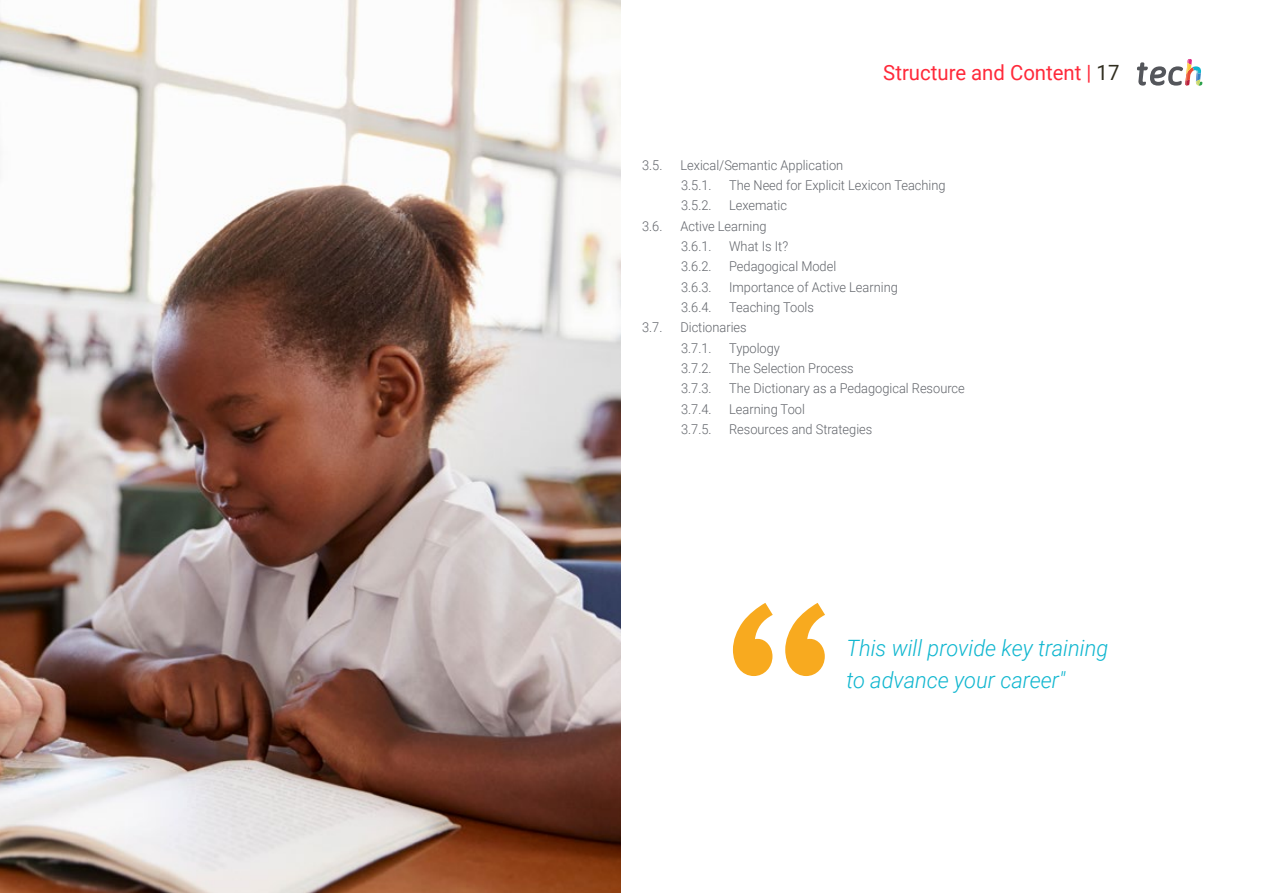
<style>
.page{position:relative;width:1263px;height:893px;background:#fff}
.page>*{position:absolute;margin:0;border:0;box-sizing:border-box;transform-origin:0 0}
.t1{font:italic 300 22.5px/31.5px "Roboto";color:#0fb6cf}
.t2{font:21px "Roboto";color:#ff293a}
.t3{font:300 13.5px/20.4px "Roboto";color:#61646a;scale:.95 1}
.s1{color:#312e20}
</style>
<div class="page">
<img style="left:0;top:0;width:621px;height:893px">
<svg style="left:733px;top:603px;width:92px;height:73px"></svg>
<svg style="left:1137px;top:59px;width:65px;height:27px"></svg>
<h2 class="t2" style="left:883px;top:57px;width:238px">Structure and Content | <span class="s1">17</span></h2>
<p class="t3" style="left:642px;top:154px;width:23px">3.5.</p>
<p class="t3" style="left:680px;top:154px;width:173px">Lexical/Semantic Application<br>3.5.1.</p>
<p class="t3" style="left:729px;top:174px;width:229px">The Need for Explicit Lexicon Teaching</p>
<p class="t3" style="left:681px;top:195px;width:34px">3.5.2.</p>
<p class="t3" style="left:729px;top:195px;width:63px">Lexematic</p>
<p class="t3" style="left:642px;top:215px;width:23px">3.6.</p>
<p class="t3" style="left:680px;top:215px;width:92px">Active Learning<br>3.6.1.</p>
<p class="t3" style="left:729px;top:235px;width:64px">What Is It?</p>
<p class="t3" style="left:681px;top:256px;width:34px">3.6.2.</p>
<p class="t3" style="left:729px;top:256px;width:114px">Pedagogical Model</p>
<p class="t3" style="left:681px;top:276px;width:34px">3.6.3.</p>
<p class="t3" style="left:729px;top:276px;width:179px">Importance of Active Learning</p>
<p class="t3" style="left:681px;top:296px;width:34px">3.6.4.</p>
<p class="t3" style="left:729px;top:296px;width:91px">Teaching Tools</p>
<p class="t3" style="left:642px;top:317px;width:23px">3.7.</p>
<p class="t3" style="left:680px;top:317px;width:71px">Dictionaries<br>3.7.1.</p>
<p class="t3" style="left:729px;top:337px;width:55px">Typology</p>
<p class="t3" style="left:681px;top:357px;width:34px">3.7.2.</p>
<p class="t3" style="left:729px;top:357px;width:133px">The Selection Process</p>
<p class="t3" style="left:681px;top:378px;width:34px">3.7.3.</p>
<p class="t3" style="left:729px;top:378px;width:250px">The Dictionary as a Pedagogical Resource</p>
<p class="t3" style="left:681px;top:398px;width:34px">3.7.4.</p>
<p class="t3" style="left:729px;top:398px;width:81px">Learning Tool</p>
<p class="t3" style="left:681px;top:418px;width:34px">3.7.5.</p>
<p class="t3" style="left:729px;top:418px;width:152px">Resources and Strategies</p>
<h1 class="t1" style="left:846px;top:632px;width:263px">This will provide key training to advance your career"</h1>
</div>
